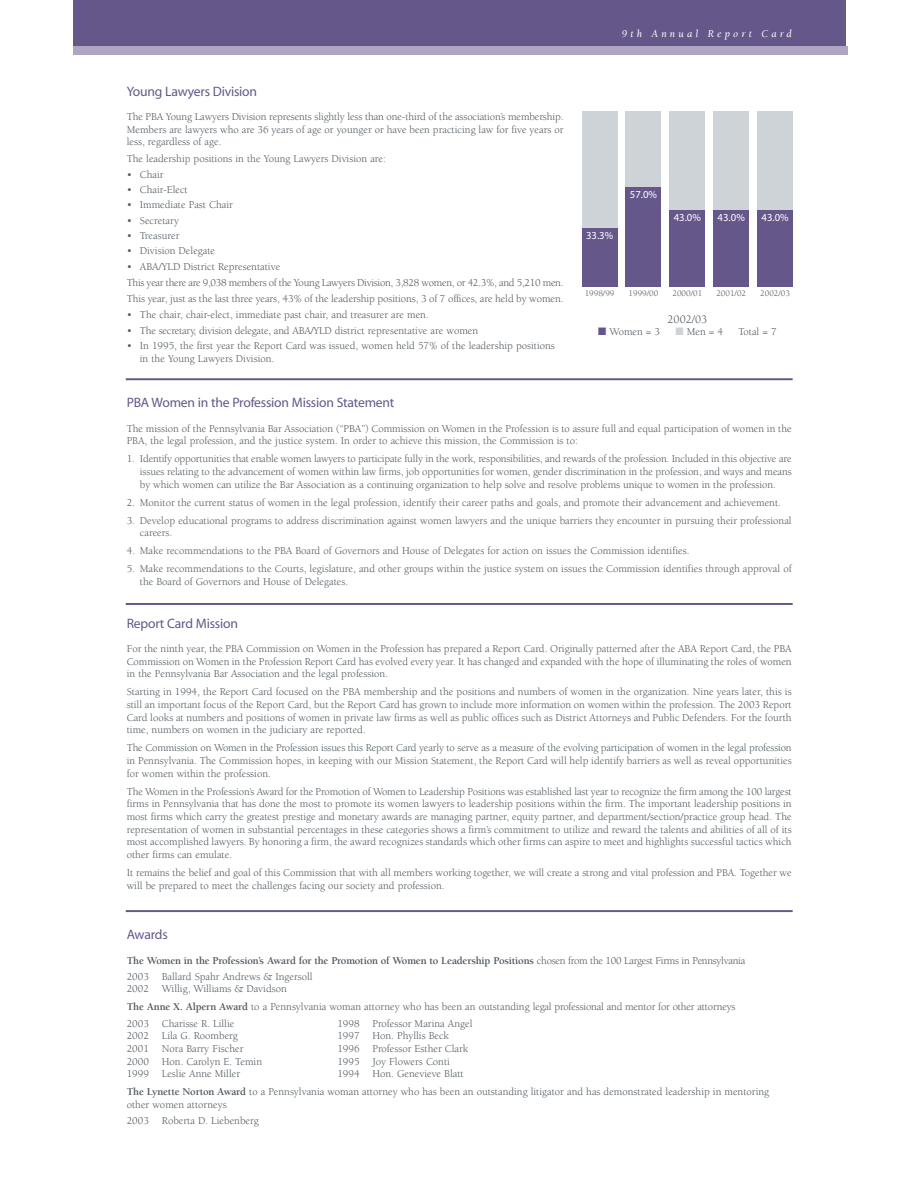
<style>
.page{position:relative;width:918px;height:1188px;background:#fff}
.page>*{position:absolute;margin:0;border:0;box-sizing:border-box;transform-origin:0 0}
.t1{font:13.65px "Myriad";letter-spacing:-.015em;color:#65578a}
.t2{font:11.7px "Berkeley";color:#4f575d}
.t3{font:10.8px/12.6px "Berkeley";color:#4f575d}
.t4{font:10.8px "Myriad";color:#fff}
.t5{font:italic 10.8px "Berkeley";letter-spacing:.3em;color:#fff}
.t6{font:8.7px "Berkeley";color:#4f575d}
.s1{color:#65578a}
.s2{color:#ced3d7}
.s3{font-weight:700}
</style>
<div class="page">
<hr style="left:126px;top:378px;width:667px;height:2px;background:#65578a">
<hr style="left:126px;top:603px;width:667px;height:2px;background:#65578a">
<hr style="left:126px;top:910px;width:667px;height:2px;background:#65578a">
<div style="left:582px;top:112px;width:35px;height:175px;background:#ced3d7"></div>
<div style="left:626px;top:112px;width:35px;height:175px;background:#ced3d7"></div>
<div style="left:670px;top:112px;width:35px;height:175px;background:#ced3d7"></div>
<div style="left:714px;top:112px;width:35px;height:175px;background:#ced3d7"></div>
<div style="left:758px;top:112px;width:35px;height:175px;background:#ced3d7"></div>
<div style="left:582px;top:229px;width:35px;height:58px;background:#65578a"></div>
<div style="left:626px;top:188px;width:35px;height:99px;background:#65578a"></div>
<div style="left:670px;top:211px;width:35px;height:76px;background:#65578a"></div>
<div style="left:714px;top:211px;width:35px;height:76px;background:#65578a"></div>
<div style="left:758px;top:211px;width:35px;height:76px;background:#65578a"></div>
<div style="left:73px;top:0;width:772px;height:46px;background:#65578a"></div>
<div style="left:73px;top:46px;width:774px;height:9px;background:#afa5c2"></div>
<p class="t1" style="left:127px;top:86px;width:132px">Young Lawyers Division</p>
<p class="t3" style="left:127px;top:111px;width:438px;text-align:justify">The PBA Young Lawyers Division represents slightly less than one-third of the association’s membership.<br>Members are lawyers who are 36 years of age or younger or have been practicing law for five years or less, regardless of age.</p>
<p class="t3" style="left:127px;top:153px;width:261px">The leadership positions in the Young Lawyers Division are:</p>
<p class="t3" style="left:127px;top:169px;width:38px">• Chair</p>
<p class="t3" style="left:127px;top:184px;width:63px">• Chair-Elect</p>
<p class="t3" style="left:127px;top:200px;width:108px">• Immediate Past Chair</p>
<p class="t3" style="left:127px;top:215px;width:54px">• Secretary</p>
<p class="t3" style="left:127px;top:230px;width:54px">• Treasurer</p>
<p class="t3" style="left:127px;top:246px;width:90px">• Division Delegate</p>
<p class="t3" style="left:127px;top:259px;width:438px;line-height:16.2px">• ABA/YLD District Representative<br>This year there are 9,038 members of the Young Lawyers Division, 3,828 women, or 42.3%, and 5,210 men.<br>This year, just as the last three years, 43% of the leadership positions, 3 of 7 offices, are held by women.</p>
<p class="t3" style="left:127px;top:310px;width:304px">• The chair, chair-elect, immediate past chair, and treasurer are men.</p>
<p class="t3" style="left:127px;top:325px;width:353px">• The secretary, division delegate, and ABA/YLD district representative are women</p>
<p class="t3" style="left:140px;top:340px;width:417px;text-indent:-13px">• In 1995, the first year the Report Card was issued, women held 57% of the leadership positions in the Young Lawyers Division.</p>
<p class="t1" style="left:127px;top:398px;width:269px">PBA Women in the Profession Mission Statement</p>
<p class="t5" style="left:622px;top:29px;width:171px">9th Annual Report Card</p>
<p class="t4" style="left:586px;top:232px;width:29px">33.3%</p>
<p class="t4" style="left:630px;top:191px;width:29px">57.0%</p>
<p class="t4" style="left:674px;top:214px;width:29px">43.0%</p>
<p class="t4" style="left:718px;top:214px;width:29px">43.0%</p>
<p class="t4" style="left:762px;top:214px;width:29px">43.0%</p>
<p class="t6" style="left:585px;top:290px;width:31px">1998/99</p>
<p class="t6" style="left:629px;top:290px;width:31px">1999/00</p>
<p class="t6" style="left:672px;top:290px;width:31px">2000/01</p>
<p class="t6" style="left:716px;top:290px;width:31px">2001/02</p>
<p class="t6" style="left:760px;top:290px;width:31px">2002/03</p>
<p class="t2" style="left:668px;top:314px;width:41px">2002/03</p>
<p class="t3" style="left:598px;top:327px;width:64px"><span class="s1">■</span> Women = 3</p>
<p class="t3" style="left:675px;top:327px;width:49px"><span class="s2">■</span> Men = 4</p>
<p class="t3" style="left:738px;top:327px;width:40px">Total = 7</p>
<p class="t3" style="left:127px;top:423px;width:666px">The mission of the Pennsylvania Bar Association (“PBA”) Commission on Women in the Profession is to assure full and equal participation of women in the<br>PBA, the legal profession, and the justice system. In order to achieve this mission, the Commission is to:</p>
<p class="t3" style="left:140px;top:454px;width:653px;text-align:justify;text-indent:-13px">1. Identify opportunities that enable women lawyers to participate fully in the work, responsibilities, and rewards of the profession. Included in this objective are issues relating to the advancement of women within law firms, job opportunities for women, gender discrimination in the profession, and ways and means by which women can utilize the Bar Association as a continuing organization to help solve and resolve problems unique to women in the profession.</p>
<p class="t3" style="left:127px;top:497px;width:656px">2. Monitor the current status of women in the legal profession, identify their career paths and goals, and promote their advancement and achievement.</p>
<p class="t3" style="left:140px;top:515px;width:653px;text-indent:-13px">3. Develop educational programs to address discrimination against women lawyers and the unique barriers they encounter in pursuing their professional careers.</p>
<p class="t3" style="left:127px;top:545px;width:564px">4. Make recommendations to the PBA Board of Governors and House of Delegates for action on issues the Commission identifies.</p>
<p class="t3" style="left:140px;top:563px;width:653px;text-indent:-13px">5. Make recommendations to the Courts, legislature, and other groups within the justice system on issues the Commission identifies through approval of the Board of Governors and House of Delegates.</p>
<p class="t1" style="left:127px;top:618px;width:113px">Report Card Mission</p>
<p class="t3" style="left:127px;top:643px;width:666px;text-align:justify">For the ninth year, the PBA Commission on Women in the Profession has prepared a Report Card. Originally patterned after the ABA Report Card, the PBA Commission on Women in the Profession Report Card has evolved every year. It has changed and expanded with the hope of illuminating the roles of women in the Pennsylvania Bar Association and the legal profession.</p>
<p class="t3" style="left:127px;top:687px;width:666px;text-align:justify">Starting in 1994, the Report Card focused on the PBA membership and the positions and numbers of women in the organization. Nine years later, this is still an important focus of the Report Card, but the Report Card has grown to include more information on women within the profession. The 2003 Report Card looks at numbers and positions of women in private law firms as well as public offices such as District Attorneys and Public Defenders. For the fourth time, numbers on women in the judiciary are reported.</p>
<p class="t3" style="left:127px;top:743px;width:666px;text-align:justify">The Commission on Women in the Profession issues this Report Card yearly to serve as a measure of the evolving participation of women in the legal profession in Pennsylvania. The Commission hopes, in keeping with our Mission Statement, the Report Card will help identify barriers as well as reveal opportunities for women within the profession.</p>
<p class="t3" style="left:127px;top:786px;width:666px;text-align:justify">The Women in the Profession’s Award for the Promotion of Women to Leadership Positions was established last year to recognize the firm among the 100 largest firms in Pennsylvania that has done the most to promote its women lawyers to leadership positions within the firm. The important leadership positions in most firms which carry the greatest prestige and monetary awards are managing partner, equity partner, and department/section/practice group head. The representation of women in substantial percentages in these categories shows a firm’s commitment to utilize and reward the talents and abilities of all of its most accomplished lawyers. By honoring a firm, the award recognizes standards which other firms can aspire to meet and highlights successful tactics which other firms can emulate.</p>
<p class="t3" style="left:127px;top:867px;width:666px">It remains the belief and goal of this Commission that with all members working together, we will create a strong and vital profession and PBA. Together we will be prepared to meet the challenges facing our society and profession.</p>
<p class="t1" style="left:127px;top:930px;width:43px">Awards</p>
<p class="t3" style="left:127px;top:953px;width:620px;line-height:16.2px"><span class="s3">The Women in the Profession’s Award for the Promotion of Women to Leadership Positions</span> chosen from the 100 Largest Firms in Pennsylvania<br>2003 Ballard Spahr Andrews &amp; Ingersoll</p>
<p class="t3" style="left:127px;top:981px;width:610px;line-height:18px">2002 Willig, Williams &amp; Davidson<br><span class="s3">The Anne X. Alpern Award</span> to a Pennsylvania woman attorney who has been an outstanding legal professional and mentor for other attorneys</p>
<p class="t3" style="left:127px;top:1018px;width:109px">2003 Charisse R. Lillie</p>
<p class="t3" style="left:337px;top:1018px;width:137px">1998 Professor Marina Angel</p>
<p class="t3" style="left:127px;top:1030px;width:113px">2002 Lila G. Roomberg</p>
<p class="t3" style="left:337px;top:1030px;width:113px">1997 Hon. Phyllis Beck</p>
<p class="t3" style="left:127px;top:1043px;width:118px">2001 Nora Barry Fischer</p>
<p class="t3" style="left:337px;top:1043px;width:133px">1996 Professor Esther Clark</p>
<p class="t3" style="left:127px;top:1056px;width:137px">2000 Hon. Carolyn E. Temin</p>
<p class="t3" style="left:337px;top:1056px;width:114px">1995 Joy Flowers Conti</p>
<p class="t3" style="left:127px;top:1069px;width:115px">1999 Leslie Anne Miller</p>
<p class="t3" style="left:127px;top:1066px;width:644px;line-height:18px;text-indent:211px">1994 Hon. Genevieve Blatt<br><span class="s3">The Lynette Norton Award</span> to a Pennsylvania woman attorney who has been an outstanding litigator and has demonstrated leadership in mentoring</p>
<p class="t3" style="left:127px;top:1097px;width:133px;line-height:16.2px">other women attorneys<br>2003 Roberta D. Liebenberg</p>
</div>
